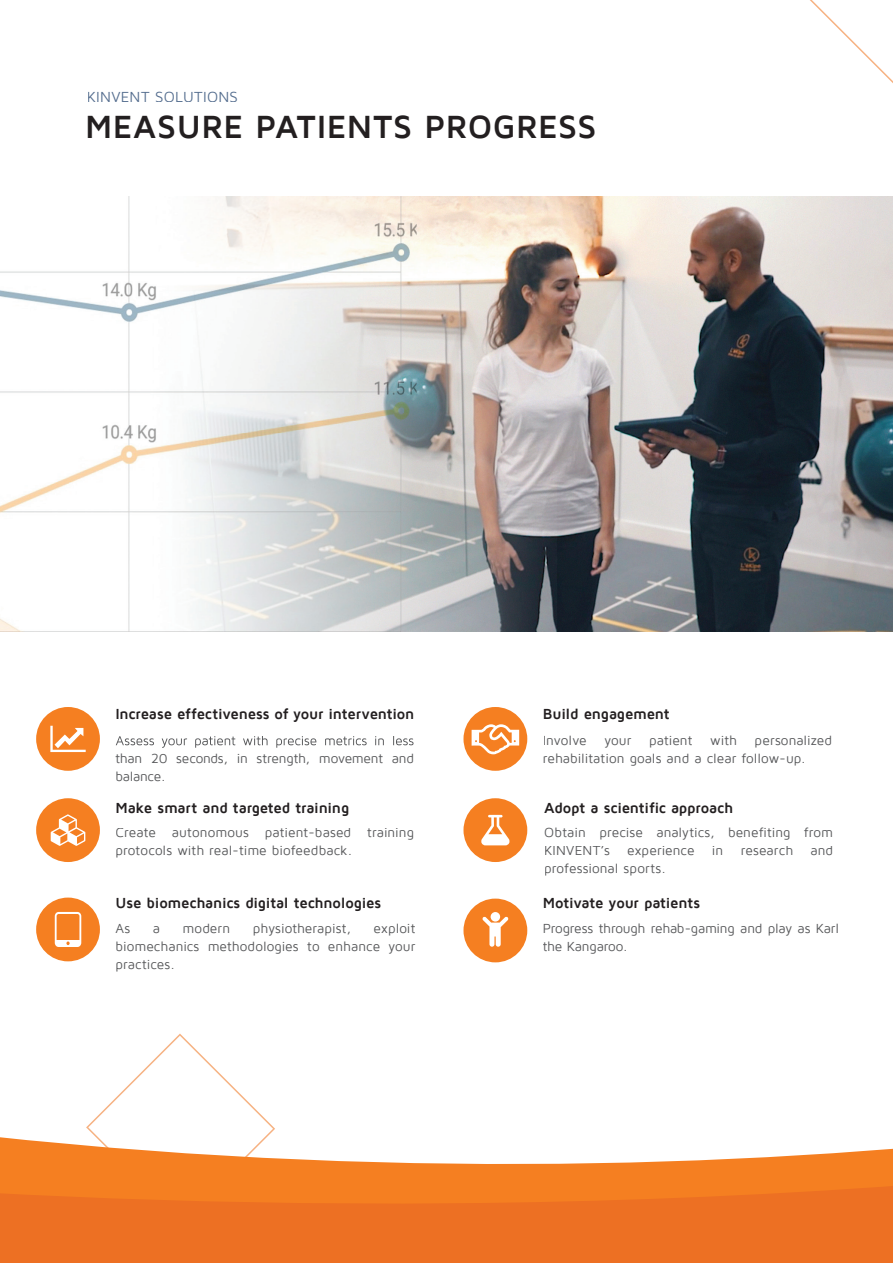
<style>
.page{position:relative;width:893px;height:1263px;background:#fff}
.page>*{position:absolute;margin:0;border:0;box-sizing:border-box;transform-origin:0 0}
.t1{font:700 33px "Maven Pro";letter-spacing:.015em;color:#231f20}
.t2{font:700 15px "Maven Pro";letter-spacing:-.015em;color:#231f20}
.t3{font:15px "Maven Pro";letter-spacing:.015em;color:#556e8f}
.t4{font:13.5px/18px "Maven Pro";letter-spacing:.005em;color:#57585a}
.t5{font:13.5px/18px "Maven Pro";letter-spacing:-.015em;color:#57585a}
</style>
<div class="page">
<img style="left:0;top:196px;width:893px;height:435px">
<svg style="left:810px;top:0;width:83px;height:83px"></svg>
<svg style="left:0;top:1049px;width:893px;height:214px"></svg>
<div style="left:36px;top:707px;width:64px;height:64px;background:#f57f21;border-radius:50%"></div>
<svg style="left:50px;top:726px;width:36px;height:26px"></svg>
<div style="left:36px;top:798px;width:64px;height:64px;background:#f57f21;border-radius:50%"></div>
<svg style="left:51px;top:814px;width:34px;height:32px"></svg>
<div style="left:463px;top:898px;width:64px;height:64px;background:#f57f21;border-radius:50%"></div>
<svg style="left:482px;top:916px;width:26px;height:31px"></svg>
<div style="left:491px;top:912px;width:9px;height:9px;background:#fff;border-radius:50%"></div>
<div style="left:463px;top:707px;width:64px;height:64px;background:#f57f21;border-radius:50%"></div>
<svg style="left:472px;top:724px;width:47px;height:30px"></svg>
<div style="left:463px;top:798px;width:64px;height:64px;background:#f57f21;border-radius:50%"></div>
<svg style="left:481px;top:815px;width:29px;height:30px"></svg>
<div style="left:36px;top:897px;width:64px;height:64px;background:#f57f21;border-radius:50%"></div>
<svg style="left:55px;top:912px;width:26px;height:35px"></svg>
<svg style="left:116px;top:736px;width:298px;height:12px"></svg>
<p class="t3" style="left:87px;top:89px;width:153px">KINVENT SOLUTIONS</p>
<h1 class="t1" style="left:85px;top:110px;width:513px">MEASURE PATIENTS PROGRESS</h1>
<p class="t2" style="left:115px;top:706px;width:301px">Increase effectiveness of your intervention</p>
<p class="t5" style="left:115px;top:750px;width:300px">than 20 seconds, in strength, movement and balance.</p>
<p class="t2" style="left:115px;top:800px;width:235px">Make smart and targeted training</p>
<p class="t4" style="left:115px;top:824px;width:300px">Create autonomous patient-based training protocols with real-time biofeedback.</p>
<p class="t2" style="left:115px;top:895px;width:267px">Use biomechanics digital technologies</p>
<p class="t4" style="left:115px;top:919px;width:16px">As</p>
<p class="t4" style="left:153px;top:919px;width:9px">a</p>
<p class="t4" style="left:183px;top:919px;width:49px">modern</p>
<p class="t4" style="left:253px;top:919px;width:100px">physiotherapist,</p>
<p class="t4" style="left:115px;top:919px;width:301px;text-align:justify;text-indent:258px">exploit biomechanics methodologies to enhance your practices.</p>
<p class="t2" style="left:543px;top:706px;width:128px">Build engagement</p>
<p class="t4" style="left:543px;top:732px;width:45px">Involve</p>
<p class="t4" style="left:604px;top:732px;width:28px">your</p>
<p class="t4" style="left:649px;top:732px;width:45px">patient</p>
<p class="t4" style="left:710px;top:732px;width:28px">with</p>
<p class="t4" style="left:543px;top:732px;width:291px;text-indent:212px">personalized rehabilitation goals and a clear follow-up.</p>
<p class="t2" style="left:544px;top:800px;width:190px">Adopt a scientific approach</p>
<p class="t4" style="left:544px;top:824px;width:291px">Obtain precise analytics, benefiting from<br>KINVENT’s</p>
<p class="t4" style="left:627px;top:842px;width:69px">experience</p>
<p class="t4" style="left:712px;top:842px;width:13px">in</p>
<p class="t4" style="left:741px;top:842px;width:54px">research</p>
<p class="t4" style="left:810px;top:842px;width:24px">and</p>
<p class="t4" style="left:544px;top:860px;width:123px">professional sports.</p>
<p class="t2" style="left:543px;top:895px;width:159px">Motivate your patients</p>
<p class="t5" style="left:543px;top:919px;width:298px">Progress through rehab-gaming and play as Karl the Kangaroo.</p>
</div>
